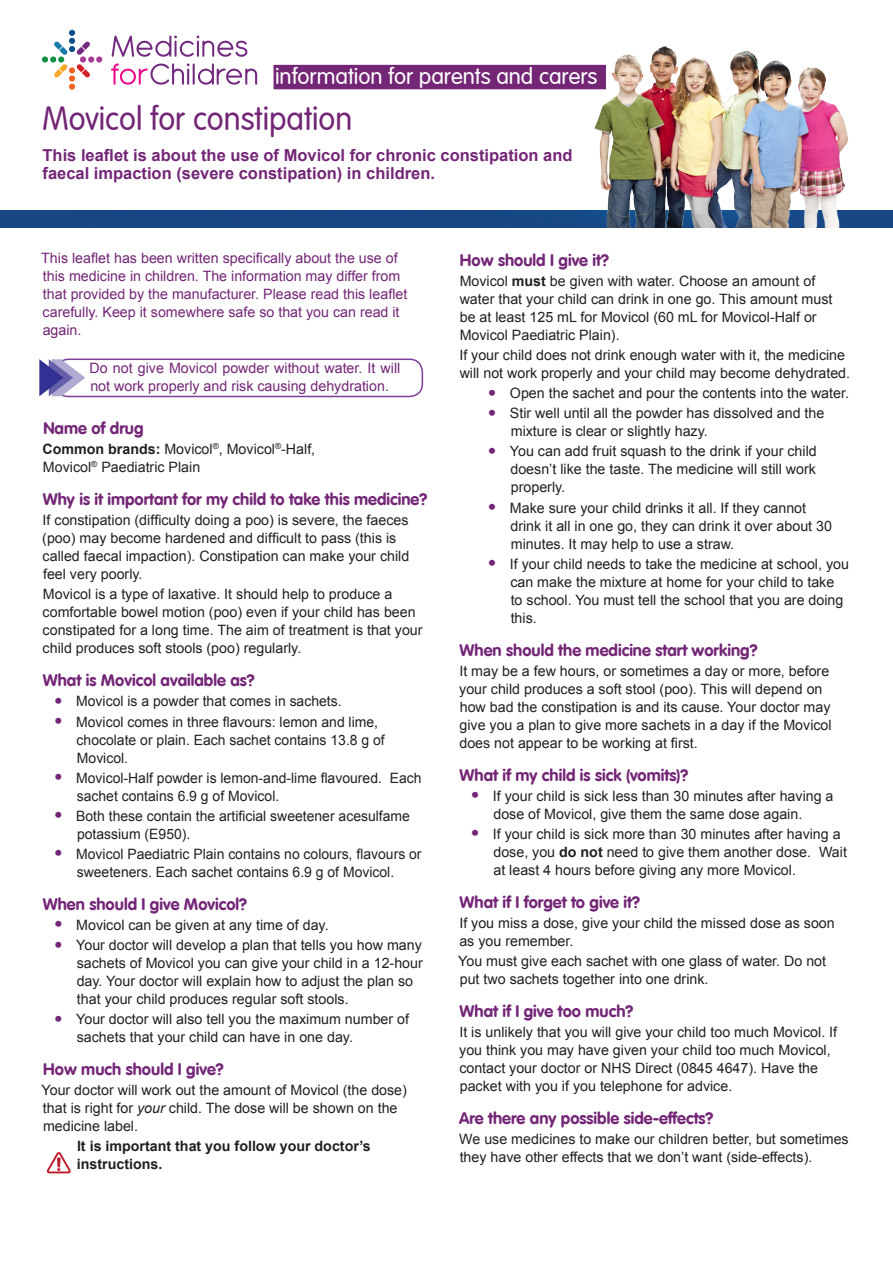
<style>
.page{position:relative;width:893px;height:1263px;background:#fff}
.page>*{position:absolute;margin:0;border:0;box-sizing:border-box;transform-origin:0 0}
._09a_Leaflet_title{font:300 33px "VAG Rounded LT Com";color:#732676;scale:.95 1}
._09b_Information_for{font:300 22.5px "VAG Rounded LT Com";color:#fff}
._04_Subheading{font:700 16.5px "VAG Rounded LT Com";color:#732676}
._09c_Leaflet_introdu{font:700 16.5px/18px "Arial";color:#732676}
._01_Body{font:14.25px/18px "Arial";color:#231f20}
._03_Bullet_points{font:14.25px/18px "Arial";color:#231f20}
._03b_Bullet_points{font:14.25px/18px "Arial";color:#231f20}
._06_Introduction_tex{font:14.25px/18px "Arial";color:#732676}
._06a_Warning_box{font:14.25px/18px "Arial";color:#732676}
._01a_Body_indent{font:700 14.25px/18px "Arial";color:#231f20}
.s1{font-weight:700}
.s2{font-weight:700;font-size:21px;color:#732676}
.s3{font-style:italic}
</style>
<div class="page">
<svg style="left:46px;top:1152px;width:25px;height:22px"></svg>
<div style="left:55px;top:358px;width:368px;height:39px;border:2px solid #7e3e98;border-radius:13px"></div>
<svg style="left:39px;top:359px;width:46px;height:37px"></svg>
<div style="left:0;top:210px;width:893px;height:17px;background:#194785"></div>
<div style="left:274px;top:66px;width:331px;height:23px;background:#732676"></div>
<div style="left:274px;top:65px;width:332px;height:24px;border:2px solid #732676"></div>
<img style="left:583px;top:46px;width:270px;height:181px">
<div style="left:58px;top:56px;width:6px;height:7px;background:#149045;border-radius:50%"></div>
<div style="left:50px;top:56px;width:6px;height:7px;background:#149045;border-radius:50%"></div>
<div style="left:42px;top:56px;width:6px;height:7px;background:#149045;border-radius:50%"></div>
<div style="left:96px;top:56px;width:6px;height:7px;background:#a43b96;border-radius:50%"></div>
<div style="left:88px;top:56px;width:6px;height:7px;background:#a43b96;border-radius:50%"></div>
<div style="left:80px;top:56px;width:6px;height:7px;background:#a43b96;border-radius:50%"></div>
<div style="left:69px;top:67px;width:6px;height:7px;background:#f26223;border-radius:50%"></div>
<div style="left:69px;top:75px;width:6px;height:7px;background:#f26223;border-radius:50%"></div>
<svg style="left:69px;top:84px;width:6px;height:6px"></svg>
<svg style="left:77px;top:64px;width:13px;height:14px"></svg>
<svg style="left:54px;top:64px;width:14px;height:14px"></svg>
<svg style="left:54px;top:30px;width:36px;height:25px"></svg>
<svg style="left:112px;top:36px;width:135px;height:21px"></svg>
<svg style="left:111px;top:63px;width:146px;height:22px"></svg>
<p class="_09b_Information_for" style="left:275px;top:63px;width:324px">information for parents and carers</p>
<p class="_09a_Leaflet_title" style="left:43px;top:99px;width:328px">Movicol for constipation</p>
<p class="_09c_Leaflet_introdu" style="left:43px;top:147px;width:531px">This leaflet is about the use of Movicol for chronic constipation and faecal impaction (severe constipation) in children.</p>
<p class="_06_Introduction_tex" style="left:41px;top:250px;width:368px">This leaflet has been written specifically about the use of this medicine in children. The information may differ from that provided by the manufacturer. Please read this leaflet carefully. Keep it somewhere safe so that you can read it again.</p>
<p class="_06a_Warning_box" style="left:90px;top:360px;width:312px">Do not give Movicol powder without water. It will not work properly and risk causing dehydration.</p>
<p class="_04_Subheading" style="left:43px;top:418px;width:102px">Name of drug</p>
<p class="_01_Body" style="left:43px;top:440px;width:274px"><span class="s1">Common brands:</span> Movicol<sup>®</sup>, Movicol<sup>®</sup>-Half,<br>Movicol<sup>®</sup> Paediatric Plain</p>
<p class="_04_Subheading" style="left:43px;top:489px;width:386px">Why is it important for my child to take this medicine?</p>
<p class="_01_Body" style="left:42px;top:511px;width:368px">If constipation (difficulty doing a poo) is severe, the faeces (poo) may become hardened and difficult to pass (this is called faecal impaction). Constipation can make your child feel very poorly.</p>
<p class="_01_Body" style="left:43px;top:585px;width:381px">Movicol is a type of laxative. It should help to produce a comfortable bowel motion (poo) even if your child has been constipated for a long time. The aim of treatment is that your child produces soft stools (poo) regularly.</p>
<p class="_04_Subheading" style="left:43px;top:670px;width:213px">What is Movicol available as?</p>
<p class="_03_Bullet_points" style="left:55px;top:692px;width:288px"><span class="s2">•</span> Movicol is a powder that comes in sachets.</p>
<p class="_03_Bullet_points" style="left:77px;top:713px;width:310px;text-indent:-22px"><span class="s2">•</span> Movicol comes in three flavours: lemon and lime, chocolate or plain. Each sachet contains 13.8 g of<br>Movicol.</p>
<p class="_03_Bullet_points" style="left:77px;top:769px;width:346px;text-indent:-22px"><span class="s2">•</span> Movicol-Half powder is lemon-and-lime flavoured. Each sachet contains 6.9 g of Movicol.</p>
<p class="_03_Bullet_points" style="left:77px;top:807px;width:334px;text-indent:-22px"><span class="s2">•</span> Both these contain the artificial sweetener acesulfame potassium (E950).</p>
<p class="_03_Bullet_points" style="left:55px;top:845px;width:368px;text-align:center"><span class="s2">•</span> Movicol Paediatric Plain contains no colours, flavours or sweeteners. Each sachet contains 6.9 g of Movicol.</p>
<p class="_04_Subheading" style="left:43px;top:893px;width:206px">When should I give Movicol?</p>
<p class="_03_Bullet_points" style="left:55px;top:916px;width:275px"><span class="s2">•</span> Movicol can be given at any time of day.</p>
<p class="_03_Bullet_points" style="left:77px;top:936px;width:348px;text-indent:-22px"><span class="s2">•</span> Your doctor will develop a plan that tells you how many sachets of Movicol you can give your child in a 12-hour day. Your doctor will explain how to adjust the plan so that your child produces regular soft stools.</p>
<p class="_03_Bullet_points" style="left:77px;top:1010px;width:334px;text-indent:-22px"><span class="s2">•</span> Your doctor will also tell you the maximum number of sachets that your child can have in one day.</p>
<p class="_04_Subheading" style="left:43px;top:1059px;width:182px">How much should I give?</p>
<p class="_01_Body" style="left:42px;top:1081px;width:367px">Your doctor will work out the amount of Movicol (the dose) that is right for <span class="s3">your</span> child. The dose will be shown on the medicine label.</p>
<p class="_01a_Body_indent" style="left:77px;top:1138px;width:295px">It is important that you follow your doctor’s instructions.</p>
<p class="_04_Subheading" style="left:460px;top:249px;width:151px">How should I give it?</p>
<p class="_01_Body" style="left:460px;top:272px;width:374px">Movicol <span class="s1">must</span> be given with water. Choose an amount of water that your child can drink in one go. This amount must be at least 125 mL for Movicol (60 mL for Movicol-Half or Movicol Paediatric Plain).</p>
<p class="_01_Body" style="left:459px;top:346px;width:392px">If your child does not drink enough water with it, the medicine will not work properly and your child may become dehydrated.</p>
<p class="_03b_Bullet_points" style="left:489px;top:384px;width:362px"><span class="s2">•</span> Open the sachet and pour the contents into the water.</p>
<p class="_03b_Bullet_points" style="left:511px;top:404px;width:315px;text-indent:-22px"><span class="s2">•</span> Stir well until all the powder has dissolved and the mixture is clear or slightly hazy.</p>
<p class="_03b_Bullet_points" style="left:510px;top:442px;width:308px;text-align:justify;text-indent:-22px"><span class="s2">•</span> You can add fruit squash to the drink if your child doesn’t like the taste. The medicine will still work properly.</p>
<p class="_03b_Bullet_points" style="left:510px;top:499px;width:323px;text-indent:-22px"><span class="s2">•</span> Make sure your child drinks it all. If they cannot drink it all in one go, they can drink it over about 30 minutes. It may help to use a straw.</p>
<p class="_03b_Bullet_points" style="left:510px;top:555px;width:340px;text-indent:-22px"><span class="s2">•</span> If your child needs to take the medicine at school, you can make the mixture at home for your child to take to school. You must tell the school that you are doing this.</p>
<p class="_04_Subheading" style="left:460px;top:639px;width:300px">When should the medicine start working?</p>
<p class="_01_Body" style="left:459px;top:662px;width:374px">It may be a few hours, or sometimes a day or more, before your child produces a soft stool (poo). This will depend on how bad the constipation is and its cause. Your doctor may give you a plan to give more sachets in a day if the Movicol does not appear to be working at first.</p>
<p class="_04_Subheading" style="left:460px;top:764px;width:230px">What if my child is sick (vomits)?</p>
<p class="_03_Bullet_points" style="left:493px;top:787px;width:342px;text-indent:-22px"><span class="s2">•</span> If your child is sick less than 30 minutes after having a dose of Movicol, give them the same dose again.</p>
<p class="_03_Bullet_points" style="left:493px;top:825px;width:355px;text-indent:-22px"><span class="s2">•</span> If your child is sick more than 30 minutes after having a dose, you <span class="s1">do not</span> need to give them another dose. Wait at least 4 hours before giving any more Movicol.</p>
<p class="_04_Subheading" style="left:460px;top:891px;width:182px">What if I forget to give it?</p>
<p class="_01_Body" style="left:459px;top:914px;width:377px">If you miss a dose, give your child the missed dose as soon as you remember.</p>
<p class="_01_Body" style="left:458px;top:952px;width:369px">You must give each sachet with one glass of water. Do not put two sachets together into one drink.</p>
<p class="_04_Subheading" style="left:460px;top:1001px;width:175px">What if I give too much?</p>
<p class="_01_Body" style="left:459px;top:1023px;width:379px">It is unlikely that you will give your child too much Movicol. If you think you may have given your child too much Movicol, contact your doctor or NHS Direct (0845 4647). Have the packet with you if you telephone for advice.</p>
<p class="_04_Subheading" style="left:459px;top:1108px;width:256px">Are there any possible side-effects?</p>
<p class="_01_Body" style="left:459px;top:1130px;width:391px">We use medicines to make our children better, but sometimes they have other effects that we don’t want (side-effects).</p>
</div>
